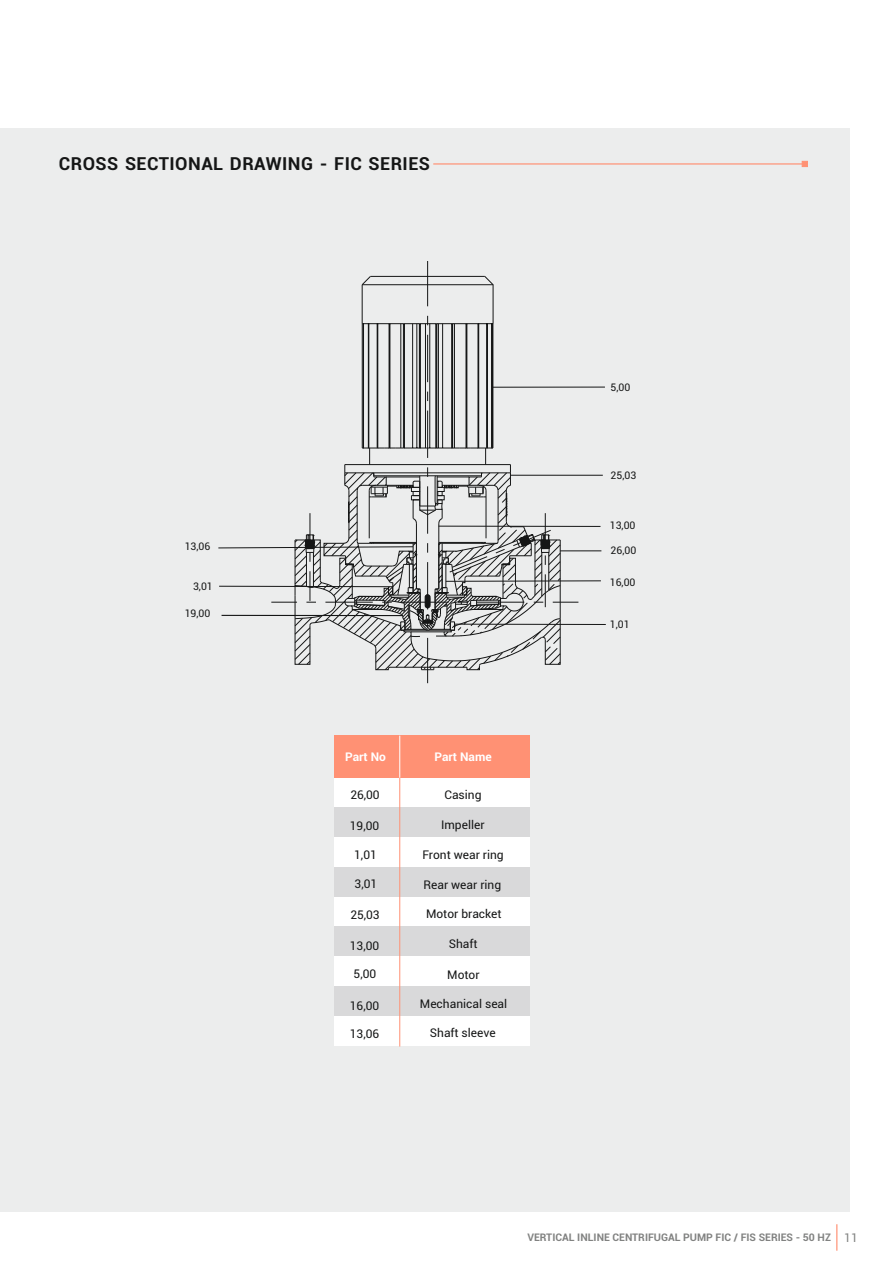
<style>
.page{position:relative;width:893px;height:1263px;background:#fff}
.page>*{position:absolute;margin:0;border:0;box-sizing:border-box;transform-origin:0 0}
.t1{font:700 18px "Roboto";letter-spacing:.025em;color:#151616}
.t2{font:12px "Roboto";color:#151616}
.t3{font:700 12px "Roboto";color:#fff}
.t4{font:700 10.5px "Roboto";color:#818281}
.t5{font:10.5px "Roboto";color:#151616}
.s1{font-weight:400;font-size:12px}
</style>
<div class="page">
<div style="left:0;top:129px;width:849px;height:1083px;background:#eceded"></div>
<svg style="left:836px;top:1224px;width:1px;height:27px"></svg>
<hr style="left:433px;top:163px;width:371px;height:1px;background:#ff9174">
<svg style="left:802px;top:161px;width:6px;height:6px"></svg>
<hr style="left:455px;top:624px;width:151px;height:1px;background:#151616">
<hr style="left:510px;top:475px;width:93px;height:1px;background:#151616">
<hr style="left:493px;top:387px;width:112px;height:1px;background:#151616">
<hr style="left:427px;top:261px;width:1px;height:45px;background:#151616">
<svg style="left:218px;top:276px;width:383px;height:394px"></svg>
<hr style="left:427px;top:638px;width:1px;height:45px;background:#151616">
<div style="left:334px;top:778px;width:195px;height:29px;background:#fff"></div>
<div style="left:334px;top:807px;width:195px;height:30px;background:#d9d9da"></div>
<div style="left:334px;top:837px;width:195px;height:30px;background:#fff"></div>
<div style="left:334px;top:867px;width:195px;height:30px;background:#d9d9da"></div>
<div style="left:334px;top:897px;width:195px;height:29px;background:#fff"></div>
<div style="left:334px;top:926px;width:195px;height:30px;background:#d9d9da"></div>
<div style="left:334px;top:956px;width:195px;height:30px;background:#fff"></div>
<div style="left:334px;top:986px;width:195px;height:30px;background:#d9d9da"></div>
<div style="left:334px;top:1016px;width:195px;height:29px;background:#fff"></div>
<div style="left:334px;top:736px;width:195px;height:42px;background:#ff9174"></div>
<hr style="left:399px;top:778px;width:1px;height:268px;background:#ff9174">
<hr style="left:399px;top:736px;width:1px;height:42px;background:#fff">
<h1 class="t1" style="left:59px;top:157px;width:372px">CROSS SECTIONAL DRAWING - FIC SERIES</h1>
<p class="t5" style="left:185px;top:542px;width:27px">13,06</p>
<p class="t5" style="left:193px;top:582px;width:21px">3,01</p>
<p class="t5" style="left:185px;top:610px;width:27px">19,00</p>
<p class="t3" style="left:345px;top:752px;width:42px">Part No</p>
<p class="t3" style="left:435px;top:752px;width:59px">Part Name</p>
<p class="t2" style="left:350px;top:789px;width:31px">26,00</p>
<p class="t2" style="left:350px;top:821px;width:31px">19,00</p>
<p class="t2" style="left:354px;top:850px;width:24px">1,01</p>
<p class="t2" style="left:355px;top:879px;width:24px">3,01</p>
<p class="t2" style="left:350px;top:910px;width:31px">25,03</p>
<p class="t2" style="left:350px;top:941px;width:31px">13,00</p>
<p class="t2" style="left:354px;top:969px;width:24px">5,00</p>
<p class="t2" style="left:350px;top:1001px;width:31px">16,00</p>
<p class="t2" style="left:350px;top:1029px;width:31px">13,06</p>
<p class="t2" style="left:444px;top:790px;width:39px">Casing</p>
<p class="t2" style="left:441px;top:820px;width:45px">Impeller</p>
<p class="t2" style="left:422px;top:850px;width:83px">Front wear ring</p>
<p class="t2" style="left:423px;top:880px;width:79px">Rear wear ring</p>
<p class="t2" style="left:426px;top:909px;width:77px">Motor bracket</p>
<p class="t2" style="left:449px;top:939px;width:30px">Shaft</p>
<p class="t2" style="left:447px;top:970px;width:34px">Motor</p>
<p class="t2" style="left:420px;top:999px;width:89px">Mechanical seal</p>
<p class="t2" style="left:430px;top:1028px;width:67px">Shaft sleeve</p>
<p class="t5" style="left:610px;top:383px;width:21px">5,00</p>
<p class="t5" style="left:611px;top:471px;width:27px">25,03</p>
<p class="t5" style="left:610px;top:521px;width:27px">13,00</p>
<p class="t5" style="left:611px;top:547px;width:27px">26,00</p>
<p class="t5" style="left:610px;top:578px;width:27px">16,00</p>
<p class="t5" style="left:610px;top:621px;width:21px">1,01</p>
<p class="t4" style="left:527px;top:1233px;width:332px">VERTICAL INLINE CENTRIFUGAL PUMP FIC / FIS SERIES - 50 HZ <span class="s1">11</span></p>
</div>
